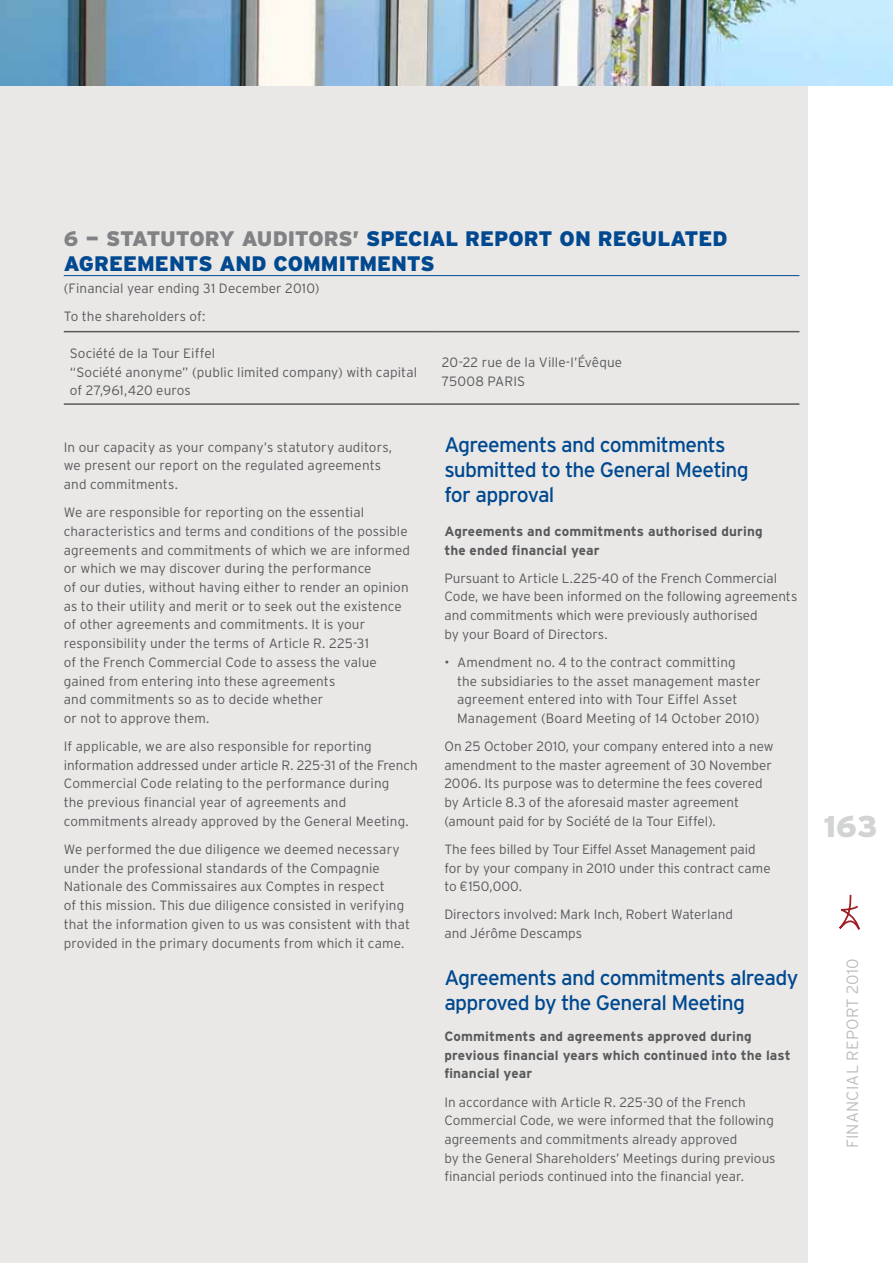
<style>
.page{position:relative;width:893px;height:1263px;background:#fff}
.page>*{position:absolute;margin:0;border:0;box-sizing:border-box;transform-origin:0 0}
.t1{font:900 30px "Interstate";color:#d1d3d4}
.t2{font:21px/25.2px "Interstate";letter-spacing:-.035em;color:#004990}
.t3{font:900 21px/25.2px "Interstate";letter-spacing:-.005em;color:#004990}
.t4{font:300 16.35px "Interstate";letter-spacing:.01em;color:#bcbec0}
.t5{font:300 13.5px/18.8px "Interstate";letter-spacing:.005em;color:#58595b}
.t6{font:700 13.5px/18.8px "Interstate";letter-spacing:.01em;color:#58595b}
.s1{color:#808285}
</style>
<div class="page">
<div style="left:0;top:0;width:808px;height:1263px;background:#eae8e6"></div>
<svg style="left:839px;top:894px;width:21px;height:36px"></svg>
<img style="left:0;top:0;width:893px;height:85px">
<hr style="left:64px;top:275px;width:735px;height:1px;background:#004990">
<hr style="left:64px;top:331px;width:372px;height:1px;background:#58595b">
<hr style="left:436px;top:331px;width:363px;height:1px;background:#58595b">
<hr style="left:64px;top:403px;width:372px;height:2px;background:#58595b">
<hr style="left:436px;top:403px;width:363px;height:2px;background:#58595b">
<h2 class="t3" style="left:64px;top:226px;width:665px"><span class="s1">6 — STATUTORY AUDITORS’</span> SPECIAL REPORT ON REGULATED<br>AGREEMENTS AND COMMITMENTS</h2>
<p class="t5" style="left:64px;top:274px;width:257px;line-height:28px">(Financial year ending 31 December 2010)<br>To the shareholders of:</p>
<p class="t5" style="left:70px;top:344px;width:349px">Société de la Tour Eiffel<br>“Société anonyme” (public limited company) with capital of 27,961,420 euros</p>
<p class="t5" style="left:442px;top:353px;width:182px">20-22 rue de la Ville-l’Évêque<br>75008 PARI</p>
<p class="t5" style="left:517px;top:372px;width:9px">S</p>
<p class="t5" style="left:64px;top:437px;width:330px">I n our capacity as your company’s statutory auditors, we present our report on the regulated agreements and commitments.</p>
<p class="t5" style="left:64px;top:503px;width:348px">We are responsible for reporting on the essential characteristics and terms and conditions of the possible agreements and commitments of which we are informed or which we may discover during the performance<br>of our duties, without having either to render an opinion as to their utility and merit or to seek out the existence of other agreements and commitments. It is your responsibility under the terms of Article R. 225-31<br>of the French Commercial Code to assess the value gained from entering into these agreements<br>and commitments so as to decide whether<br>or not to approve them.</p>
<p class="t5" style="left:64px;top:737px;width:355px">If applicable, we are also responsible for reporting information addressed under article R. 225-31 of the French Commercial Code relating to the performance during<br>the previous financial year of agreements and commitments already approved by the General Meeting.</p>
<p class="t5" style="left:64px;top:840px;width:348px">We performed the due diligence we deemed necessary under the professional standards of the Compagnie Nationale des Commissaires aux Comptes in respect<br>of this mission. This due diligence consisted in verifying that the information given to us was consistent with that provided in the primary documents from which it came.</p>
<h2 class="t2" style="left:444px;top:431px;width:306px">Agreements and commitments submitted to the General Meeting for approval</h2>
<p class="t6" style="left:444px;top:522px;width:320px">Agreements and commitments authorised during the ended financial year</p>
<p class="t5" style="left:444px;top:568px;width:354px">Pursuant to Article L.225-40 of the French Commercial Code, we have been informed on the following agreements and commitments which were previously authorised<br>by your Board of Directors.</p>
<p class="t5" style="left:457px;top:652px;width:305px;text-indent:-13px">• Amendment no. 4 to the contract committing<br>the subsidiaries to the asset management master agreement entered into with Tour Eiffel Asset Management (Board Meeting of 14 October 2010)</p>
<p class="t5" style="left:444px;top:737px;width:331px">On 25 October 2010, your company entered into a new amendment to the master agreement of 30 November 2006. Its purpose was to determine the fees covered by Article 8.3 of the aforesaid master agreement (amount paid for by Société de la Tour Eiffel).</p>
<p class="t5" style="left:444px;top:840px;width:328px">The fees billed by Tour Eiffel Asset Management paid for by your company in 2010 under this contract came to €150,000.</p>
<p class="t5" style="left:444px;top:905px;width:290px">Directors involved: Mark I nch, Robert Waterland and Jérôme Descamps</p>
<h2 class="t2" style="left:444px;top:965px;width:356px">Agreements and commitments already approved by the General Meeting</h2>
<p class="t6" style="left:444px;top:1027px;width:348px">Commitments and agreements approved during previous financial years which continued into the last financial year</p>
<p class="t5" style="left:444px;top:1092px;width:333px">I n accordance with Article R. 225-30 of the French Commercial Code, we were informed that the following agreements and commitments already approved<br>by the General Shareholders’ Meetings during previous financial periods continued into the financial year.</p>
<h1 class="t1" style="left:823px;top:809px;width:56px">163</h1>
<p class="t4" style="left:843px;top:1148px;width:191px;rotate:-90deg">Financial report 2010</p>
</div>
